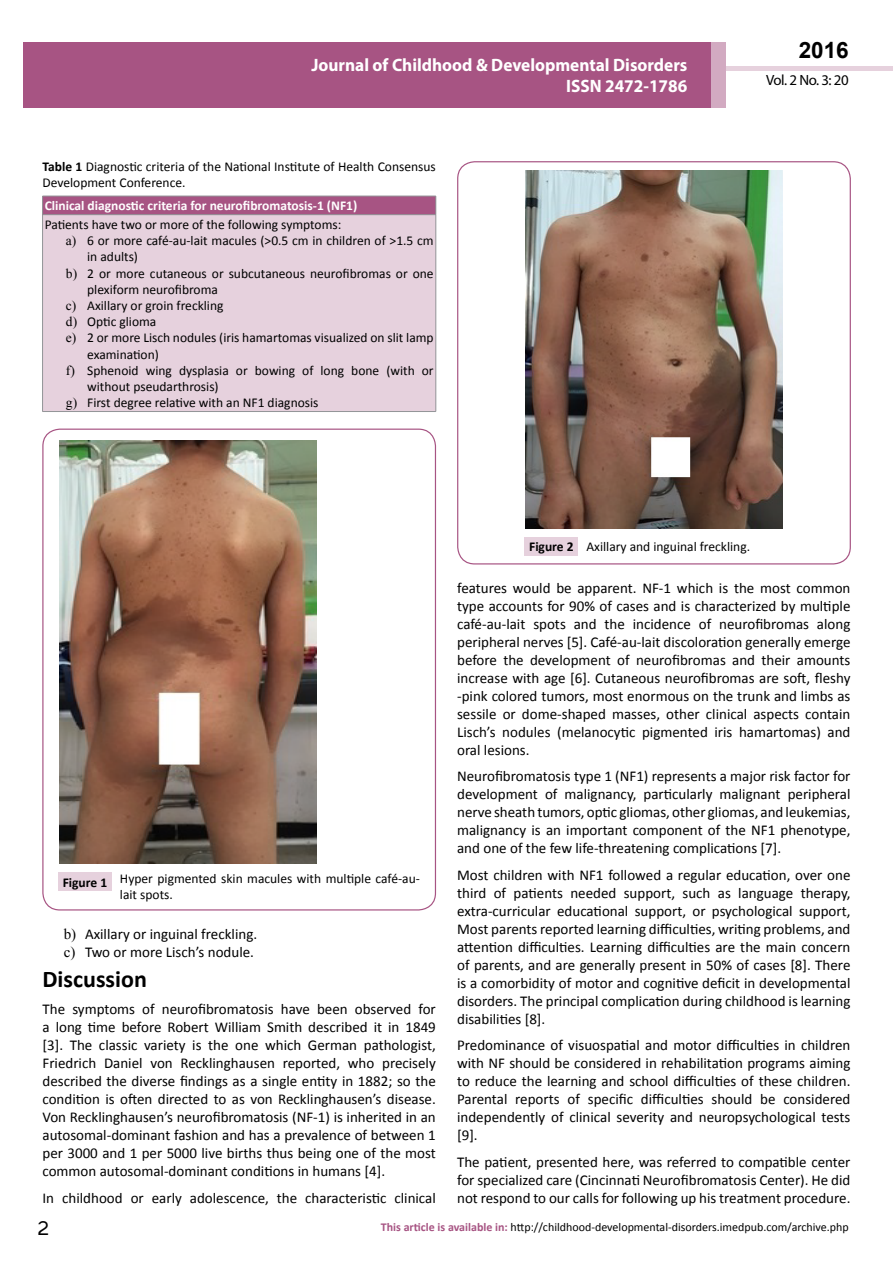
<style>
.page{position:relative;width:893px;height:1263px;background:#fff}
.page>*{position:absolute;margin:0;border:0;box-sizing:border-box;transform-origin:0 0}
.t1{font:25.5px "Tunga";color:#000}
.t2{font:700 24px "Calibri";color:#000}
.t3{font:700 22.5px "Arial";color:#000}
.t4{font:700 18px/21.6px "Myriad Pro";color:#fff;text-align:right;scale:.96 1}
.t5{font:15px/18px "Calibri";color:#000;text-align:justify}
.t6{font:14.85px "Myriad Pro";letter-spacing:-.03em;color:#000}
.t7{font:13.5px/16.2px "Calibri";color:#000}
.t8{font:700 13.5px "Calibri";color:#fff}
.t9{font:12px "Calibri";color:#000}
.t10{font:11.25px/13.6px "Calibri";color:#000;scale:1.14 1}
.s1{font-weight:700}
.s2{font-family:"Times New Roman"}
.s3{font-weight:700;color:#a75483}
</style>
<div class="page">
<div style="left:722px;top:66px;width:171px;height:5px;background:#e6d1dd"></div>
<div style="left:710px;top:42px;width:15px;height:66px;background:#d2aac1"></div>
<div style="left:23px;top:42px;width:687px;height:66px;background:#a75483"></div>
<div style="left:43px;top:196px;width:393px;height:19px;background:#a75483"></div>
<div style="left:43px;top:215px;width:393px;height:196px;background:#e6d1dd"></div>
<hr style="left:43px;top:196px;width:393px;height:1px;background:#939598">
<svg style="left:42px;top:196px;width:1px;height:19px"></svg>
<svg style="left:436px;top:196px;width:1px;height:19px"></svg>
<hr style="left:43px;top:214px;width:393px;height:1px;background:#939598">
<hr style="left:42px;top:215px;width:1px;height:196px;background:#939598">
<hr style="left:436px;top:215px;width:1px;height:196px;background:#939598">
<hr style="left:43px;top:411px;width:393px;height:1px;background:#939598">
<div style="left:58px;top:872px;width:53px;height:19px;background:#e6d1dd"></div>
<img style="left:59px;top:440px;width:258px;height:424px">
<div style="left:525px;top:537px;width:53px;height:18px;background:#e6d1dd"></div>
<img style="left:525px;top:170px;width:258px;height:358px">
<p class="t4" style="left:311px;top:53px;width:393px">Journal of Childhood &amp; Developmental Disorders<br>ISSN 2472-1786</p>
<p class="t7" style="left:43px;top:159px;width:395px"><span class="s1">Table 1</span> Diagnostic criteria of the National Institute of Health Consensus<br>Development Conference.</p>
<p class="t8" style="left:45px;top:197px;width:314px">Clinical diagnostic criteria for neurofibromatosis-1 (NF1)</p>
<p class="t7" style="left:45px;top:216px;width:298px">Patients have two or more of the following symptoms:</p>
<p class="t7" style="left:66px;top:233px;width:369px"><span class="s2">a)</span> 6 or more café-au-lait macules (&gt;0.5 cm in children of &gt;1.5 cm</p>
<p class="t7" style="left:87px;top:249px;width:52px">in adults)</p>
<p class="t7" style="left:66px;top:265px;width:369px"><span class="s2">b)</span> 2 or more cutaneous or subcutaneous neurofibromas or one</p>
<p class="t7" style="left:87px;top:281px;width:132px">plexiform neurofibroma</p>
<p class="t7" style="left:66px;top:297px;width:159px"><span class="s2">c)</span> Axillary or groin freckling</p>
<p class="t7" style="left:66px;top:314px;width:92px"><span class="s2">d)</span> Optic glioma</p>
<p class="t7" style="left:66px;top:330px;width:369px"><span class="s2">e)</span> 2 or more Lisch nodules (iris hamartomas visualized on slit lamp</p>
<p class="t7" style="left:87px;top:346px;width:73px">examination)</p>
<p class="t7" style="left:66px;top:362px;width:369px"><span class="s2">f)</span> Sphenoid wing dysplasia or bowing of long bone (with or</p>
<p class="t7" style="left:87px;top:378px;width:133px">without pseudarthrosis)</p>
<p class="t7" style="left:66px;top:395px;width:254px"><span class="s2">g)</span> First degree relative with an NF1 diagnosis</p>
<h3 class="t3" style="left:799px;top:35px;width:52px">2016</h3>
<p class="t6" style="left:766px;top:71px;width:84px">Vol. 2 No. 3: 20</p>
<p class="t7" style="left:529px;top:539px;width:223px"><span class="s1">Figure 2</span> Axillary and inguinal freckling.</p>
<p class="t10" style="left:56px;top:869px;width:234px"><span class="s1">Figure 1</span> Hyper pigmented skin macules with multiple café-au-lait spots.</p>
<p class="t7" style="left:120px;top:870px;width:301px;text-indent:-57px"><span class="s1">Figure 1</span> Hyper pigmented skin macules with multiple café-au&shy;lait spots.</p>
<p class="t5" style="left:64px;top:925px;width:195px"><span class="s2">b)</span> Axillary or inguinal freckling. <span class="s2">c)</span> Two or more Lisch’s nodule.</p>
<h2 class="t2" style="left:43px;top:964px;width:106px">Discussion</h2>
<p class="t5" style="left:43px;top:1000px;width:395px">The symptoms of neurofibromatosis have been observed for a long time before Robert William Smith described it in 1849 [3]. The classic variety is the one which German pathologist, Friedrich Daniel von Recklinghausen reported, who precisely described the diverse findings as a single entity in 1882; so the condition is often directed to as von Recklinghausen’s disease.<br>Von Recklinghausen’s neurofibromatosis (NF-1) is inherited in an autosomal-dominant fashion and has a prevalence of between 1 per 3000 and 1 per 5000 live births thus being one of the most common autosomal-dominant conditions in humans [4].</p>
<p class="t5" style="left:43px;top:1188px;width:395px">In childhood or early adolescence, the characteristic clinical</p>
<p class="t5" style="left:457px;top:579px;width:395px">features would be apparent. NF-1 which is the most common type accounts for 90% of cases and is characterized by multiple café-au-lait spots and the incidence of neurofibromas along peripheral nerves [5]. Café-au-lait discoloration generally emerge before the development of neurofibromas and their amounts increase with age [6]. Cutaneous neurofibromas are soft, fleshy -pink colored tumors, most enormous on the trunk and limbs as sessile or dome-shaped masses, other clinical aspects contain Lisch’s nodules (melanocytic pigmented iris hamartomas) and oral lesions.</p>
<p class="t5" style="left:457px;top:767px;width:395px">Neurofibromatosis type 1 (NF1) represents a major risk factor for development of malignancy, particularly malignant peripheral nerve sheath tumors, optic gliomas, other gliomas, and leukemias, malignancy is an important component of the NF1 phenotype, and one of the few life-threatening complications [7].</p>
<p class="t5" style="left:457px;top:866px;width:395px">Most children with NF1 followed a regular education, over one third of patients needed support, such as language therapy, extra-curricular educational support, or psychological support, Most parents reported learning difficulties, writing problems, and attention difficulties. Learning difficulties are the main concern of parents, and are generally present in 50% of cases [8]. There is a comorbidity of motor and cognitive deficit in developmental disorders. The principal complication during childhood is learning disabilities [8].</p>
<p class="t5" style="left:457px;top:1036px;width:395px">Predominance of visuospatial and motor difficulties in children with NF should be considered in rehabilitation programs aiming to reduce the learning and school difficulties of these children.<br>Parental reports of specific difficulties should be considered independently of clinical severity and neuropsychological tests [9].</p>
<p class="t5" style="left:457px;top:1153px;width:395px">The patient, presented here, was referred to compatible center for specialized care (Cincinnati Neurofibromatosis Center). He did not respond to our calls for following up his treatment procedure.</p>
<h1 class="t1" style="left:38px;top:1211px;width:13px">2</h1>
<p class="t9" style="left:381px;top:1219px;width:469px"><span class="s3">This article is available in:</span> http://childhood-developmental-disorders.imedpub.com/archive.php</p>
</div>
